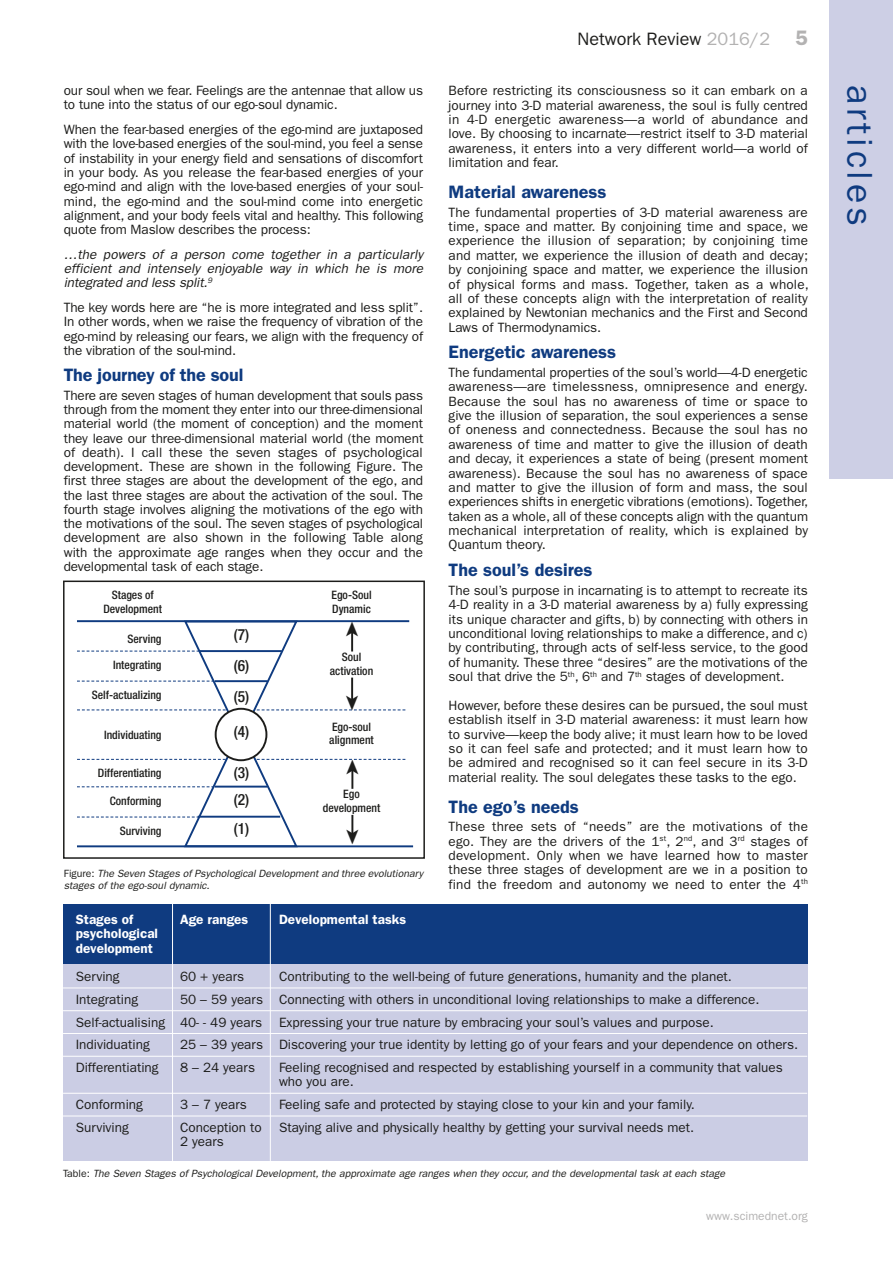
<style>
.page{position:relative;width:893px;height:1263px;background:#fff}
.page>*{position:absolute;margin:0;border:0;box-sizing:border-box;transform-origin:0 0}
.t1{font:36px "Franklin Gothic";letter-spacing:.1em;color:#0f3b80}
.t2{font:600 18px "Franklin Gothic";color:#0f3b80}
.t3{font:18px "Franklin Gothic";color:#1d1d1b}
.t4{font:500 condensed 15.45px/31px "Helvetica Neue LT Pro";color:#1d1d1b;text-align:justify}
.t5{font:13.5px/14.4px "Franklin Gothic";color:#1d1d1b;text-align:justify}
.t6{font:italic 13.5px/14.2px "Franklin Gothic";letter-spacing:-.01em;color:#1d1d1b;text-align:justify}
.t7{font:600 13.5px/14.2px "Franklin Gothic";color:#fff}
.t8{font:12px "Franklin Gothic";color:#b3b2b2}
.t9{font:500 condensed 11.55px/13.5px "Helvetica Neue LT Pro";color:#1d1d1b;text-align:center}
.t10{font:italic 10.5px/12px "Franklin Gothic";color:#1d1d1b}
.s1{font-style:normal}
.s2{color:#b3b2b2}
.s3{font-weight:600;font-size:21px;color:#b3b2b2}
</style>
<div class="page">
<div style="left:829px;top:0;width:64px;height:478px;background:#cdcfe5"></div>
<div style="left:63px;top:580px;width:362px;height:279px;border:2px solid #1d1d1b"></div>
<hr style="left:77px;top:620px;width:332px;height:2px;background:#0f3b80">
<hr style="left:77px;top:845px;width:336px;height:2px;background:#0f3b80">
<div style="left:63px;top:904px;width:744px;height:257px;background:#cbcde4"></div>
<div style="left:63px;top:904px;width:744px;height:60px;background:#0f3b80"></div>
<hr style="left:63px;top:987px;width:744px;height:1px;background:#fff">
<hr style="left:63px;top:1010px;width:744px;height:1px;background:#fff">
<hr style="left:63px;top:1033px;width:744px;height:1px;background:#fff">
<hr style="left:63px;top:1056px;width:744px;height:1px;background:#fff">
<hr style="left:63px;top:1093px;width:744px;height:1px;background:#fff">
<hr style="left:63px;top:1115px;width:744px;height:1px;background:#fff">
<hr style="left:172px;top:899px;width:1px;height:262px;background:#fff">
<hr style="left:270px;top:899px;width:1px;height:262px;background:#fff">
<svg style="left:77px;top:620px;width:328px;height:228px"></svg>
<p class="t5" style="left:64px;top:84px;width:361px">our soul when we fear. Feelings are the antennae that allow us to tune into the status of our ego-soul dynamic.</p>
<p class="t5" style="left:64px;top:123px;width:361px">When the fear-based energies of the ego-mind are juxtaposed with the love-based energies of the soul-mind, you feel a sense of instability in your energy field and sensations of discomfort in your body. As you release the fear-based energies of your ego-mind and align with the love-based energies of your soul&shy;mind, the ego-mind and the soul-mind come into energetic alignment, and your body feels vital and healthy. This following quote from Maslow describes the process:</p>
<p class="t6" style="left:64px;top:247px;width:361px">…the powers of a person come together in a particularly efficient and intensely enjoyable way in which he is more integrated and less split.<sup>9</sup></p>
<p class="t5" style="left:64px;top:300px;width:361px">The key words here are “he is more integrated and less split”.<br>In other words, when we raise the frequency of vibration of the ego-mind by releasing our fears, we align with the frequency of the vibration of the soul-mind.</p>
<h2 class="t2" style="left:64px;top:365px;width:181px">The journey of the soul</h2>
<p class="t5" style="left:64px;top:388px;width:361px">There are seven stages of human development that souls pass through from the moment they enter into our three-dimensional material world (the moment of conception) and the moment they leave our three-dimensional material world (the moment of death). I call these the seven stages of psychological development. These are shown in the following Figure. The first three stages are about the development of the ego, and the last three stages are about the activation of the soul. The fourth stage involves aligning the motivations of the ego with the motivations of the soul. The seven stages of psychological development are also shown in the following Table along with the approximate age ranges when they occur and the developmental task of each stage.</p>
<p class="t9" style="left:103px;top:588px;width:60px">Stages of<br>Development</p>
<p class="t9" style="left:128px;top:632px;width:35px">Serving</p>
<p class="t9" style="left:113px;top:658px;width:50px">Integrating</p>
<p class="t9" style="left:92px;top:688px;width:71px">Self-actualizing</p>
<p class="t9" style="left:104px;top:728px;width:59px">Individuating</p>
<p class="t9" style="left:98px;top:766px;width:65px">Differentiating</p>
<p class="t9" style="left:110px;top:794px;width:53px">Conforming</p>
<p class="t9" style="left:120px;top:824px;width:43px">Surviving</p>
<p class="t4" style="left:234px;top:618px;width:17px">(7) (6) (5)</p>
<p class="t4" style="left:234px;top:716px;width:17px">(4)</p>
<p class="t4" style="left:234px;top:759px;width:17px;line-height:27.2px">(3) (2)</p>
<p class="t4" style="left:234px;top:813px;width:17px">(1)</p>
<p class="t9" style="left:331px;top:588px;width:42px;text-align:left">Ego-Soul<br>Dynamic</p>
<p class="t9" style="left:330px;top:650px;width:45px">Soul activation</p>
<p class="t9" style="left:329px;top:719px;width:46px;text-align:left">Ego-soul alignment</p>
<p class="t9" style="left:323px;top:787px;width:59px">Ego development</p>
<p class="t10" style="left:64px;top:867px;width:361px"><span class="s1">Figure:</span> The Seven Stages of Psychological Development and three evolutionary stages of the ego-soul dynamic.</p>
<h2 class="t3" style="left:577px;top:29px;width:232px">Network Review <span class="s2">2016/2</span> <span class="s3">5</span></h2>
<p class="t5" style="left:449px;top:83px;width:361px">Before restricting its consciousness so it can embark on a journey into 3-D material awareness, the soul is fully centred in 4-D energetic awareness—a world of abundance and love. By choosing to incarnate—restrict itself to 3-D material awareness, it enters into a very different world—a world of limitation and fear.</p>
<h2 class="t2" style="left:449px;top:181px;width:159px">Material awareness</h2>
<p class="t5" style="left:449px;top:205px;width:362px">The fundamental properties of 3-D material awareness are time, space and matter. By conjoining time and space, we experience the illusion of separation; by conjoining time and matter, we experience the illusion of death and decay; by conjoining space and matter, we experience the illusion of physical forms and mass. Together, taken as a whole, all of these concepts align with the interpretation of reality explained by Newtonian mechanics and the First and Second Laws of Thermodynamics.</p>
<h2 class="t2" style="left:449px;top:341px;width:169px">Energetic awareness</h2>
<p class="t5" style="left:449px;top:365px;width:361px">The fundamental properties of the soul’s world—4-D energetic awareness—are timelessness, omnipresence and energy.<br>Because the soul has no awareness of time or space to give the illusion of separation, the soul experiences a sense of oneness and connectedness. Because the soul has no awareness of time and matter to give the illusion of death and decay, it experiences a state of being (present moment awareness). Because the soul has no awareness of space and matter to give the illusion of form and mass, the soul experiences shifts in energetic vibrations (emotions). Together, taken as a whole, all of these concepts align with the quantum mechanical interpretation of reality, which is explained by Quantum theory.</p>
<h2 class="t2" style="left:449px;top:559px;width:146px">The soul’s desires</h2>
<p class="t5" style="left:449px;top:583px;width:361px">The soul’s purpose in incarnating is to attempt to recreate its 4-D reality in a 3-D material awareness by a) fully expressing its unique character and gifts, b) by connecting with others in unconditional loving relationships to make a difference, and c) by contributing, through acts of self-less service, to the good of humanity. These three “desires” are the motivations of the soul that drive the 5<sup>th</sup>, 6<sup>th</sup> and 7<sup>th</sup> stages of development.</p>
<p class="t5" style="left:449px;top:698px;width:361px">However, before these desires can be pursued, the soul must establish itself in 3-D material awareness: it must learn how to survive—keep the body alive; it must learn how to be loved so it can feel safe and protected; and it must learn how to be admired and recognised so it can feel secure in its 3-D material reality. The soul delegates these tasks to the ego.</p>
<h2 class="t2" style="left:449px;top:796px;width:132px">The ego’s needs</h2>
<p class="t5" style="left:449px;top:819px;width:361px">These three sets of “needs” are the motivations of the ego. They are the drivers of the 1<sup>st</sup>, 2<sup>nd</sup>, and 3<sup>rd</sup> stages of development. Only when we have learned how to master these three stages of development are we in a position to find the freedom and autonomy we need to enter the 4<sup>th</sup></p>
<p class="t7" style="left:76px;top:912px;width:59px">Stages of</p>
<p class="t7" style="left:180px;top:912px;width:70px">Age ranges</p>
<p class="t7" style="left:279px;top:912px;width:129px">Developmental tasks</p>
<p class="t7" style="left:76px;top:927px;width:84px">psychological development</p>
<p class="t5" style="left:76px;top:969px;width:45px">Serving</p>
<p class="t5" style="left:180px;top:969px;width:66px">60 + years</p>
<p class="t5" style="left:279px;top:969px;width:454px">Contributing to the well-being of future generations, humanity and the planet.</p>
<p class="t5" style="left:76px;top:992px;width:64px">Integrating</p>
<p class="t5" style="left:76px;top:988px;width:685px;line-height:22.8px;text-align:left;text-indent:104px">50 – 59 years Connecting with others in unconditional loving relationships to make a difference.<br>Self-actualising 40- - 49 years Expressing your true nature by embracing your soul’s values and purpose.<br>Individuating</p>
<p class="t5" style="left:180px;top:1038px;width:620px">25 – 39 years Discovering your true identity by letting go of your fears and your dependence on others.</p>
<p class="t5" style="left:76px;top:1060px;width:84px">Differentiating</p>
<p class="t5" style="left:180px;top:1060px;width:76px">8 – 24 years</p>
<p class="t5" style="left:279px;top:1060px;width:505px">Feeling recognised and respected by establishing yourself in a community that values who you are.</p>
<p class="t5" style="left:76px;top:1097px;width:69px">Conforming</p>
<p class="t5" style="left:180px;top:1097px;width:68px">3 – 7 years</p>
<p class="t5" style="left:279px;top:1097px;width:417px">Feeling safe and protected by staying close to your kin and your family.</p>
<p class="t5" style="left:76px;top:1120px;width:55px">Surviving</p>
<p class="t5" style="left:180px;top:1120px;width:83px">Conception to</p>
<p class="t5" style="left:279px;top:1120px;width:417px">Staying alive and physically healthy by getting your survival needs met.</p>
<p class="t5" style="left:180px;top:1134px;width:45px">2 years</p>
<p class="t10" style="left:63px;top:1168px;width:664px"><span class="s1">Table:</span> The Seven Stages of Psychological Development, the approximate age ranges when they occur, and the developmental task at each stage</p>
<p class="t8" style="left:706px;top:1209px;width:103px">www.scimednet.org</p>
<h1 class="t1" style="left:880px;top:85px;width:142px;rotate:90deg">articles</h1>
</div>
